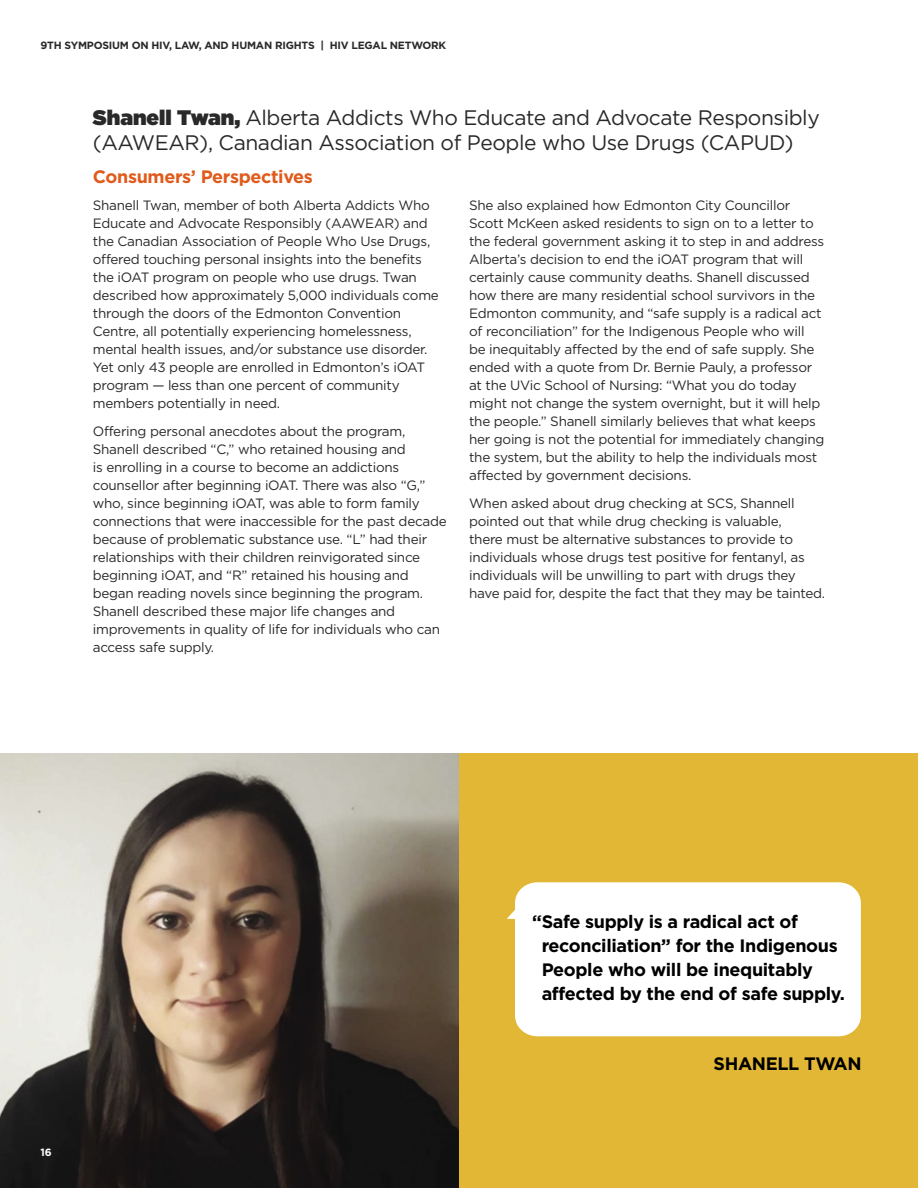
<style>
.page{position:relative;width:918px;height:1188px;background:#fff}
.page>*{position:absolute;margin:0;border:0;box-sizing:border-box;transform-origin:0 0}
.Body_Copy{font:21px/25.5px "Gotham";letter-spacing:-.02em;color:#292929}
.Body_Copy-2{font:700 18px/24px "Gotham";letter-spacing:-.02em;color:#000}
.Talk_Titles{font:700 18px "Gotham";letter-spacing:-.02em;color:#e05a1b}
.Quotes{font:700 18px "Gotham";letter-spacing:-.02em;color:#000}
.Body_Copy-3{font:13.5px/18px "Gotham";letter-spacing:-.02em;color:#292929}
.t1{font:700 10.5px "Gotham";letter-spacing:-.02em;color:#292929}
.t2{font:700 10.5px "Gotham";color:#fff}
.s1{font-weight:900}
</style>
<div class="page">
<div style="left:459px;top:754px;width:459px;height:434px;background:#e2b735"></div>
<img style="left:0;top:754px;width:459px;height:434px">
<div style="left:507px;top:882px;width:354px;height:155px;background:#fff"></div>
<p class="t1" style="left:40px;top:38px;width:407px">9TH SYMPOSIUM ON HIV, LAW, AND HUMAN RIGHTS | HIV LEGAL NETWORK</p>
<p class="Body_Copy" style="left:93px;top:104px;width:728px"><span class="s1">Shanell Twan,</span> Alberta Addicts Who Educate and Advocate Responsibly (AAWEAR), Canadian Association of People who Use Drugs (CAPUD)</p>
<p class="Talk_Titles" style="left:93px;top:164px;width:222px">Consumers’ Perspectives</p>
<p class="Body_Copy-3" style="left:93px;top:196px;width:348px">Shanell Twan, member of both Alberta Addicts Who Educate and Advocate Responsibly (AAWEAR) and the Canadian Association of People Who Use Drugs, offered touching personal insights into the benefits the iOAT program on people who use drugs. Twan described how approximately 5,000 individuals come through the doors of the Edmonton Convention Centre, all potentially experiencing homelessness, mental health issues, and/or substance use disorder.<br>Yet only 43 people are enrolled in Edmonton’s iOAT program — less than one percent of community members potentially in need.</p>
<p class="Body_Copy-3" style="left:93px;top:422px;width:355px">Offering personal anecdotes about the program, Shanell described “C,” who retained housing and<br>is enrolling in a course to become an addictions counsellor after beginning iOAT. There was also “G,” who, since beginning iOAT, was able to form family connections that were inaccessible for the past decade because of problematic substance use. “L” had their relationships with their children reinvigorated since beginning iOAT, and “R” retained his housing and began reading novels since beginning the program.<br>Shanell described these major life changes and improvements in quality of life for individuals who can access safe supply.</p>
<p class="Body_Copy-3" style="left:469px;top:196px;width:357px">She also explained how Edmonton City Councillor Scott McKeen asked residents to sign on to a letter to the federal government asking it to step in and address Alberta’s decision to end the iOAT program that will certainly cause community deaths. Shanell discussed how there are many residential school survivors in the Edmonton community, and “safe supply is a radical act of reconciliation” for the Indigenous People who will be inequitably affected by the end of safe supply. She ended with a quote from Dr. Bernie Pauly, a professor at the UVic School of Nursing: “What you do today might not change the system overnight, but it will help the people.” Shanell similarly believes that what keeps her going is not the potential for immediately changing the system, but the ability to help the individuals most affected by government decisions.</p>
<p class="Body_Copy-3" style="left:469px;top:494px;width:358px">When asked about drug checking at SCS, Shannell pointed out that while drug checking is valuable,<br>there must be alternative substances to provide to individuals whose drugs test positive for fentanyl, as individuals will be unwilling to part with drugs they have paid for, despite the fact that they may be tainted.</p>
<p class="Body_Copy-2" style="left:542px;top:909px;width:305px;text-indent:-9px">“Safe supply is a radical act of reconciliation” for the Indigenous People who will be inequitably affected by the end of safe supply.</p>
<p class="t2" style="left:40px;top:1145px;width:13px">16</p>
<p class="Quotes" style="left:714px;top:1052px;width:150px">SHANELL TWAN</p>
</div>
